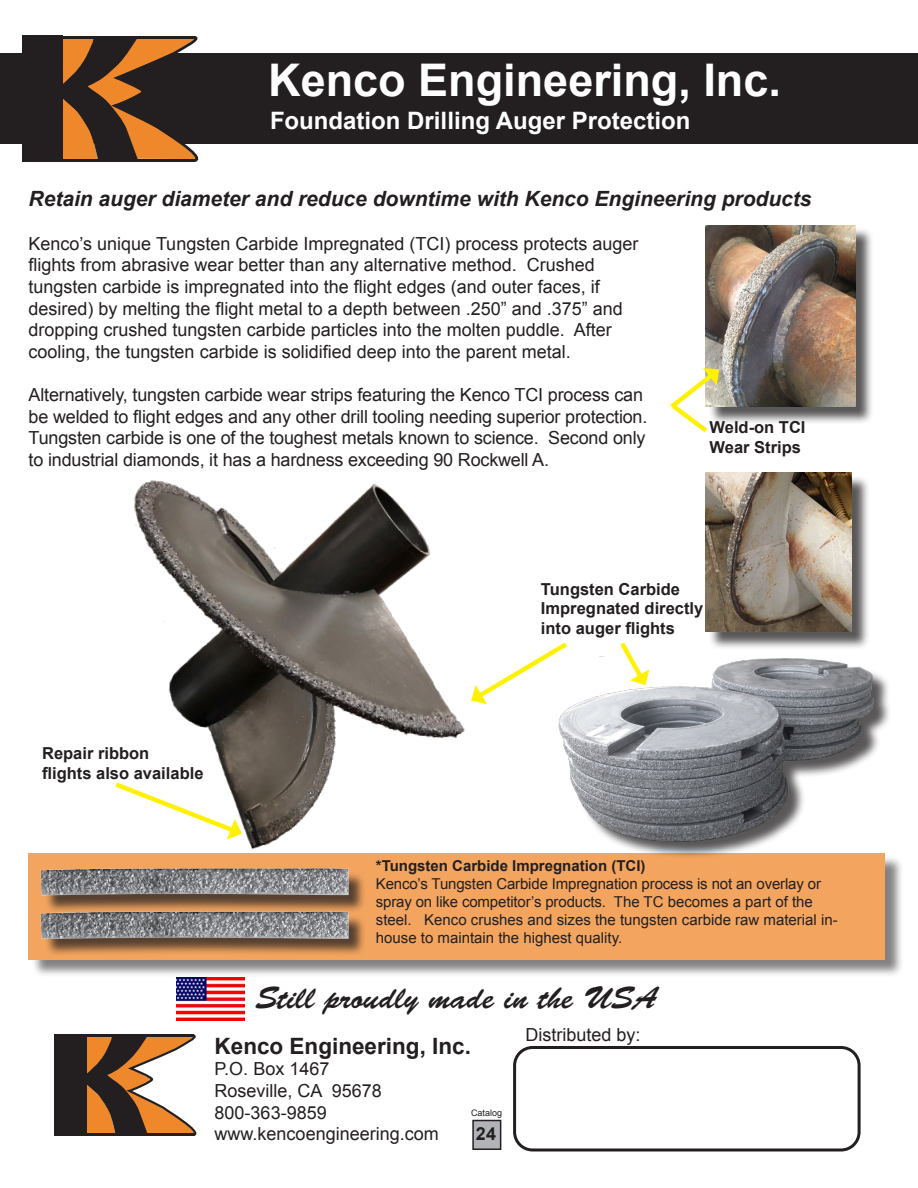
<style>
.page{position:relative;width:918px;height:1188px;background:#fff}
.page>*{position:absolute;margin:0;border:0;box-sizing:border-box;transform-origin:0 0}
.t1{font:700 45px "Arial";color:#fff}
.t2{font:31.5px "Brush Script Std";color:#231f20}
.t3{font:700 24px "Arial";color:#fff}
.t4{font:700 22.5px "Arial";color:#231f20}
.t5{font:italic 700 21px "Arial";color:#231f20}
.t6{font:18px/21.6px "Arial";color:#231f20}
.t7{font:700 18px "Arial";color:#231f20}
.t8{font:700 16.5px/19.8px "Arial";color:#231f20}
.t9{font:15px/18px "Arial";color:#231f20}
.t10{font:700 15px "Arial";color:#231f20}
.t11{font:9px "Arial";color:#231f20}
</style>
<div class="page">
<img style="left:28px;top:480px;width:459px;height:514px">
<div style="left:31px;top:855px;width:873px;height:123px;background:#231f20;opacity:.75"></div>
<div style="left:29px;top:853px;width:856px;height:106px;background:#f3a55f"></div>
<div style="left:513px;top:1046px;width:348px;height:105px;border:3px solid #231f20;border-radius:18px"></div>
<div style="left:54px;top:1034px;width:33px;height:102px;background:#231f20"></div>
<svg style="left:87px;top:1034px;width:110px;height:102px"></svg>
<div style="left:0;top:54px;width:918px;height:90px;background:#231f20"></div>
<div style="left:22px;top:36px;width:41px;height:126px;background:#231f20"></div>
<svg style="left:62px;top:35px;width:145px;height:127px"></svg>
<img style="left:177px;top:977px;width:68px;height:43px">
<div style="left:708px;top:228px;width:165px;height:197px;background:#231f20;opacity:.75"></div>
<img style="left:706px;top:225px;width:149px;height:182px">
<div style="left:708px;top:475px;width:162px;height:175px;background:#231f20;opacity:.75"></div>
<img style="left:706px;top:472px;width:145px;height:159px">
<div style="left:44px;top:914px;width:322px;height:43px;background:#231f20;opacity:.75"></div>
<img style="left:40px;top:913px;width:319px;height:42px">
<div style="left:44px;top:871px;width:322px;height:43px;background:#231f20;opacity:.75"></div>
<img style="left:40px;top:868px;width:319px;height:44px">
<div style="left:562px;top:661px;width:329px;height:198px;background:#231f20;opacity:.75"></div>
<img style="left:558px;top:656px;width:323px;height:189px">
<svg style="left:616px;top:642px;width:33px;height:43px"></svg>
<svg style="left:110px;top:779px;width:132px;height:61px"></svg>
<svg style="left:471px;top:638px;width:101px;height:66px"></svg>
<div style="left:473px;top:1121px;width:28px;height:28px;background:#b2b3b7"></div>
<div style="left:472px;top:1120px;width:29px;height:30px;border:2px solid #231f20"></div>
<svg style="left:670px;top:368px;width:49px;height:65px"></svg>
<p class="t1" style="left:268px;top:51px;width:514px">Kenco Engineering, Inc.</p>
<p class="t3" style="left:270px;top:104px;width:422px">Foundation Drilling Auger Protection</p>
<p class="t5" style="left:29px;top:185px;width:785px">Retain auger diameter and reduce downtime with Kenco Engineering products</p>
<p class="t6" style="left:29px;top:233px;width:611px">Kenco’s unique Tungsten Carbide Impregnated (TCI) process protects auger flights from abrasive wear better than any alternative method. Crushed tungsten carbide is impregnated into the flight edges (and outer faces, if desired) by melting the flight metal to a depth between .250” and .375” and dropping crushed tungsten carbide particles into the molten puddle. After cooling, the tungsten carbide is solidified deep into the parent metal.</p>
<p class="t6" style="left:29px;top:384px;width:620px">Alternatively, tungsten carbide wear strips featuring the Kenco TCI process can be welded to flight edges and any other drill tooling needing superior protection.<br>Tungsten carbide is one of the toughest metals known to science. Second only to industrial diamonds, it has a hardness exceeding 90 Rockwell A.</p>
<p class="t8" style="left:710px;top:418px;width:97px">Weld-on TCI<br>Wear Strips</p>
<p class="t8" style="left:541px;top:579px;width:164px">Tungsten Carbide<br>Impregnated directly into auger flights</p>
<p class="t8" style="left:42px;top:744px;width:163px">Repair ribbon<br>flights also available</p>
<p class="t10" style="left:376px;top:856px;width:271px">*Tungsten Carbide Impregnation (TCI)</p>
<p class="t9" style="left:376px;top:875px;width:463px">Kenco’s Tungsten Carbide Impregnation process is not an overlay or spray on like competitor’s products. The TC becomes a part of the steel. Kenco crushes and sizes the tungsten carbide raw material in&shy;house to maintain the highest quality.</p>
<p class="t2" style="left:255px;top:981px;width:404px">Still proudly made in the USA</p>
<p class="t4" style="left:215px;top:1031px;width:258px">Kenco Engineering, Inc.</p>
<p class="t6" style="left:215px;top:1058px;width:116px">P.O. Box 1467</p>
<p class="t6" style="left:215px;top:1080px;width:169px">Roseville, CA 95678</p>
<p class="t6" style="left:215px;top:1102px;width:114px">800-363-9859</p>
<p class="t6" style="left:215px;top:1123px;width:226px">www.kencoengineering.com</p>
<p class="t11" style="left:471px;top:1107px;width:33px">Catalog</p>
<p class="t7" style="left:476px;top:1122px;width:22px">24</p>
<p class="t6" style="left:525px;top:1024px;width:117px">Distributed by:</p>
</div>
